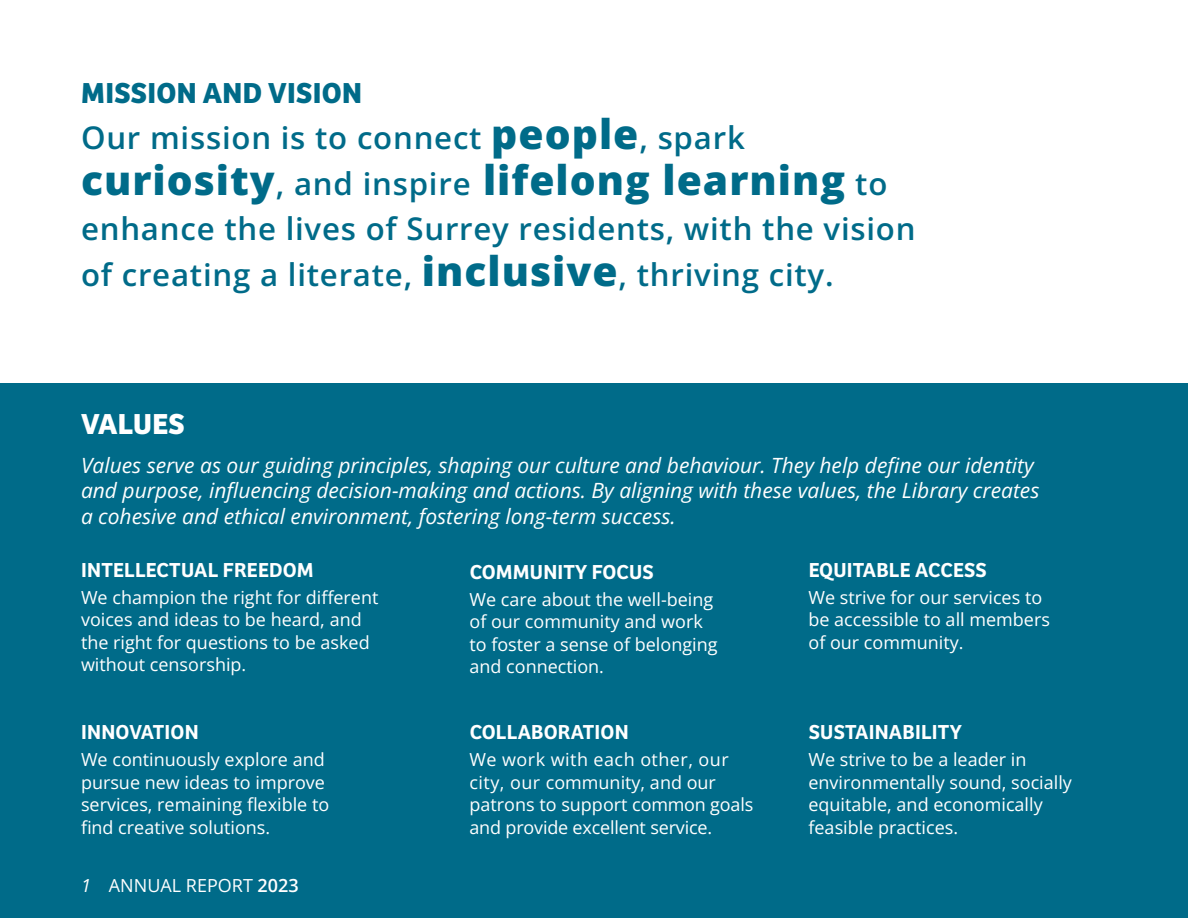
<style>
.page{position:relative;width:1188px;height:918px;background:#fff}
.page>*{position:absolute;margin:0;border:0;box-sizing:border-box;transform-origin:0 0}
.t1{font:800 40.8px "Open Sans";letter-spacing:.025em;color:#006b89}
.t2{font:600 31.2px/45.6px "Open Sans";letter-spacing:.025em;color:#006b89}
.t3{font:700 30px "Bree";letter-spacing:.01em;color:#006b89}
.t4{font:700 30px "Bree";letter-spacing:.01em;color:#fff}
.t5{font:italic 21px/25.5px "Open Sans";color:#fff}
.t6{font:600 21px "Bree";letter-spacing:.01em;color:#fff}
.t7{font:18px/22.5px "Open Sans";color:#fff}
.s1{font-weight:800;font-size:40.8px}
.s2{font-weight:600;font-size:31.2px}
.s3{font-style:italic}
.s4{font-weight:600}
</style>
<div class="page">
<div style="left:0;top:383px;width:1188px;height:535px;background:#006b89"></div>
<h3 class="t3" style="left:81px;top:69px;width:282px">MISSION AND VISION</h3>
<h2 class="t2" style="left:81px;top:114px;width:665px">Our mission is to connect <span class="s1">people</span>, spark</h2>
<h1 class="t1" style="left:81px;top:149px;width:808px">curiosity<span class="s2">, and inspire</span> lifelong learning <span class="s2">to</span></h1>
<h2 class="t2" style="left:81px;top:205px;width:836px">enhance the lives of Surrey residents, with the vision of creating a literate, <span class="s1">inclusive</span>, thriving city.</h2>
<h3 class="t4" style="left:81px;top:400px;width:105px">VALUES</h3>
<p class="t5" style="left:81px;top:452px;width:960px">Values serve as our guiding principles, shaping our culture and behaviour. They help define our identity and purpose, influencing decision-making and actions. By aligning with these values, the Library creates a cohesive and ethical environment, fostering long-term success.</p>
<p class="t6" style="left:81px;top:553px;width:234px">INTELLECTUAL FREEDOM</p>
<p class="t7" style="left:81px;top:585px;width:299px">We champion the right for different voices and ideas to be heard, and the right for questions to be asked without censorship.</p>
<p class="t6" style="left:81px;top:716px;width:119px">INNOVATION</p>
<p class="t7" style="left:81px;top:748px;width:250px">We continuously explore and pursue new ideas to improve services, remaining flexible to find creative solutions.</p>
<p class="t7" style="left:81px;top:874px;width:219px"><span class="s3">1</span> ANNUAL REPORT <span class="s4">2023</span></p>
<p class="t6" style="left:470px;top:556px;width:186px">COMMUNITY FOCUS</p>
<p class="t7" style="left:470px;top:588px;width:249px">We care about the well-being of our community and work to foster a sense of belonging and connection.</p>
<p class="t6" style="left:470px;top:716px;width:160px">COLLABORATION</p>
<p class="t7" style="left:470px;top:748px;width:285px">We work with each other, our city, our community, and our patrons to support common goals and provide excellent service.</p>
<p class="t6" style="left:809px;top:553px;width:180px">EQUITABLE ACCESS</p>
<p class="t7" style="left:808px;top:585px;width:243px">We strive for our services to be accessible to all members of our community.</p>
<p class="t6" style="left:809px;top:716px;width:155px">SUSTAINABILITY</p>
<p class="t7" style="left:808px;top:748px;width:265px">We strive to be a leader in environmentally sound, socially equitable, and economically feasible practices.</p>
</div>
